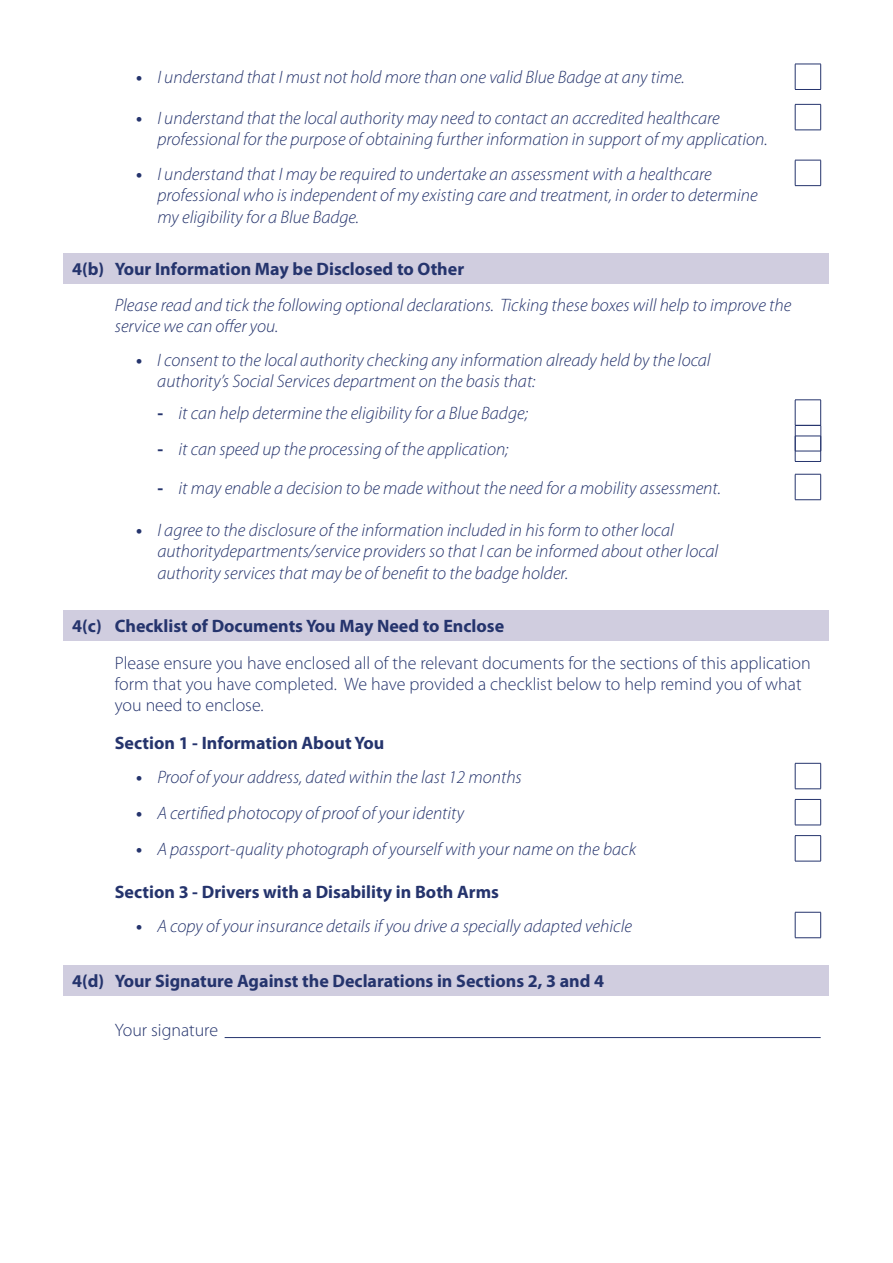
<style>
.page{position:relative;width:893px;height:1263px;background:#fff}
.page>*{position:absolute;margin:0;border:0;box-sizing:border-box;transform-origin:0 0}
.t1{font:italic 300 18px/21.6px "Myriad Pro";color:#25346d}
.t2{font:700 18px "Myriad Pro";color:#25346d}
.t3{font:300 18px/21px "Myriad Pro";color:#25346d}
.s1{font-weight:700;font-style:normal}
</style>
<div class="page">
<svg style="left:795px;top:64px;width:26px;height:26px"></svg>
<svg style="left:795px;top:104px;width:26px;height:27px"></svg>
<svg style="left:795px;top:160px;width:26px;height:26px"></svg>
<div style="left:64px;top:253px;width:765px;height:30px;background:#d0cddf"></div>
<svg style="left:795px;top:474px;width:26px;height:26px"></svg>
<div style="left:64px;top:610px;width:765px;height:31px;background:#d0cddf"></div>
<svg style="left:795px;top:763px;width:26px;height:26px"></svg>
<svg style="left:795px;top:799px;width:26px;height:27px"></svg>
<svg style="left:795px;top:835px;width:26px;height:27px"></svg>
<svg style="left:795px;top:912px;width:26px;height:26px"></svg>
<div style="left:64px;top:965px;width:765px;height:31px;background:#d0cddf"></div>
<hr style="left:225px;top:1037px;width:596px;height:1px;background:#25346d">
<svg style="left:795px;top:400px;width:27px;height:62px"></svg>
<p class="t1" style="left:136px;top:66px;width:550px"><span class="s1">•</span> I understand that I must not hold more than one valid Blue Badge at any time.</p>
<p class="t1" style="left:157px;top:107px;width:612px;text-indent:-21px"><span class="s1">•</span> I understand that the local authority may need to contact an accredited healthcare professional for the purpose of obtaining further information in support of my application.</p>
<p class="t1" style="left:157px;top:163px;width:602px;text-indent:-21px"><span class="s1">•</span> I understand that I may be required to undertake an assessment with a healthcare professional who is independent of my existing care and treatment, in order to determine my eligibility for a Blue Badge.</p>
<p class="t2" style="left:72px;top:257px;width:393px">4(b) Your Information May be Disclosed to Other</p>
<p class="t1" style="left:115px;top:294px;width:678px;line-height:21px">Please read and tick the following optional declarations. Ticking these boxes will help to improve the service we can offer you.</p>
<p class="t1" style="left:157px;top:349px;width:555px;line-height:21px;text-indent:-21px"><span class="s1">•</span> I consent to the local authority checking any information already held by the local authority’s Social Services department on the basis that:</p>
<p class="t1" style="left:157px;top:402px;width:372px"><span class="s1">-</span> it can help determine the eligibility for a Blue Badge;</p>
<p class="t1" style="left:157px;top:438px;width:353px"><span class="s1">-</span> it can speed up the processing of the application;</p>
<p class="t1" style="left:157px;top:477px;width:565px"><span class="s1">-</span> it may enable a decision to be made without the need for a mobility assessment.</p>
<p class="t1" style="left:157px;top:519px;width:562px;text-indent:-21px"><span class="s1">•</span> I agree to the disclosure of the information included in his form to other local authoritydepartments/service providers so that I can be informed about other local authority services that may be of benefit to the badge holder.</p>
<p class="t2" style="left:72px;top:614px;width:433px">4(c) Checklist of Documents You May Need to Enclose</p>
<p class="t3" style="left:115px;top:652px;width:697px">Please ensure you have enclosed all of the relevant documents for the sections of this application form that you have completed. We have provided a checklist below to help remind you of what you need to enclose.</p>
<p class="t2" style="left:115px;top:731px;width:271px">Section 1 - Information About You</p>
<p class="t1" style="left:136px;top:766px;width:387px"><span class="s1">•</span> Proof of your address, dated within the last 12 months</p>
<p class="t1" style="left:136px;top:802px;width:329px"><span class="s1">•</span> A certified photocopy of proof of your identity</p>
<p class="t1" style="left:136px;top:838px;width:501px"><span class="s1">•</span> A passport-quality photograph of yourself with your name on the back</p>
<p class="t2" style="left:115px;top:880px;width:386px">Section 3 - Drivers with a Disability in Both Arms</p>
<p class="t1" style="left:136px;top:915px;width:497px"><span class="s1">•</span> A copy of your insurance details if you drive a specially adapted vehicle</p>
<p class="t2" style="left:72px;top:969px;width:533px">4(d) Your Signature Against the Declarations in Sections 2, 3 and 4</p>
<p class="t3" style="left:115px;top:1019px;width:105px">Your signature</p>
</div>
